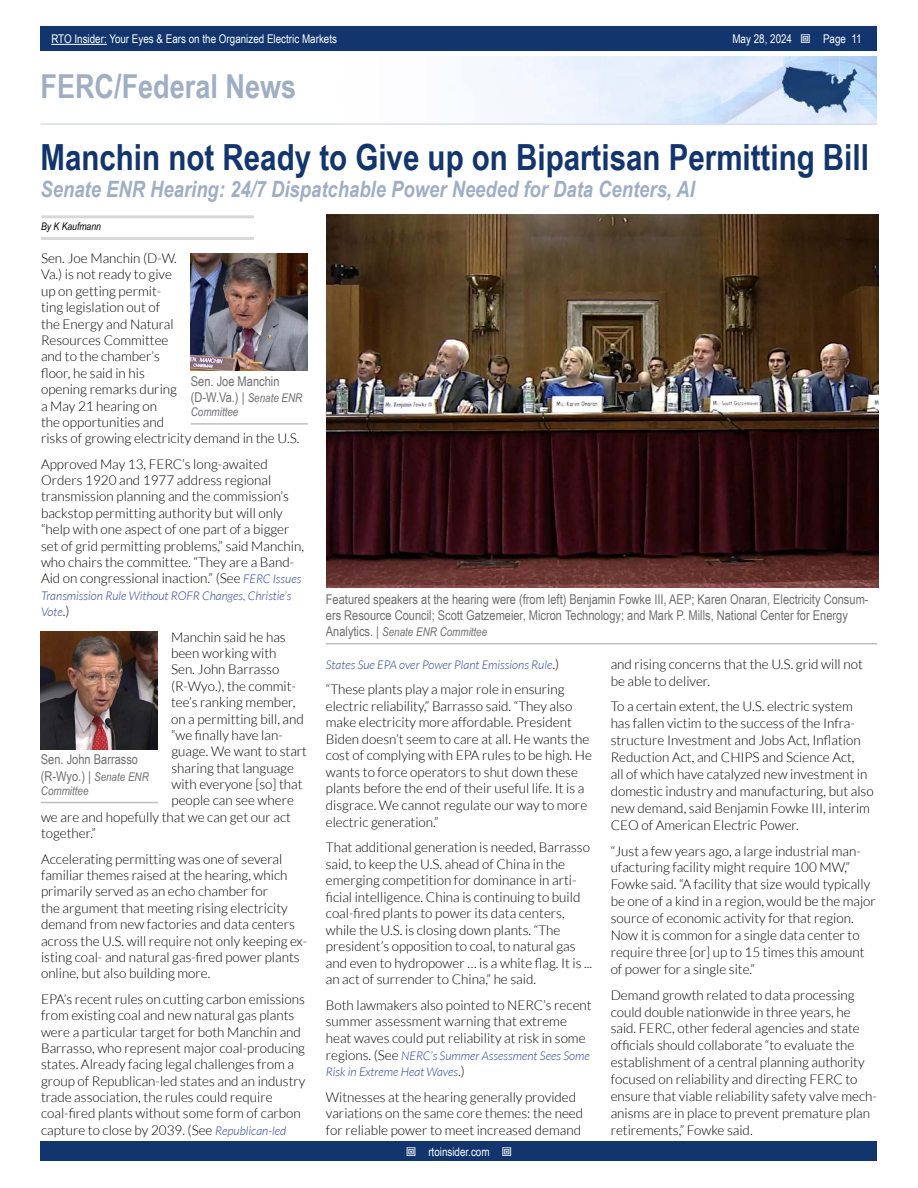
<style>
.page{position:relative;width:918px;height:1188px;background:#fff}
.page>*{position:absolute;margin:0;border:0;box-sizing:border-box;transform-origin:0 0}
.t1{font:700 36px "Arial Narrow";color:#11356c}
.t2{font:700 33px "Arial Narrow";color:#a0aec4}
.t3{font:italic 700 22.5px "Arial Narrow";color:#a0aec4}
.t4{font:300 13.5px/16.4px "Lato";color:#000}
.t5{font:13.5px/16.2px "Arial Narrow";color:#6d6e71}
.t6{font:italic 300 12px/16.4px "Lato";color:#25408f}
.t7{font:12px "Arial Narrow";color:#fff}
.t8{font:italic 12px "Arial Narrow";color:#6d6e71}
.t9{font:italic 10.5px "Arial Narrow";color:#000}
.s1{font-style:italic;font-size:12px;color:#25408f}
.s2{font-style:normal;font-size:13.5px;color:#000}
.s3{font-style:italic;font-size:12px}
.s4{font-style:normal;font-size:13.5px}
</style>
<div class="page">
<div style="left:41px;top:1142px;width:836px;height:19px;background:#11356c"></div>
<div style="left:41px;top:27px;width:836px;height:24px;background:#11356c"></div>
<hr style="left:51px;top:44px;width:56px;height:1px;background:#fff">
<img style="left:491px;top:56px;width:386px;height:67px">
<hr style="left:40px;top:123px;width:837px;height:2px;background:#d6deec">
<hr style="left:41px;top:215px;width:213px;height:3px;background:#d8d8d8">
<hr style="left:41px;top:237px;width:213px;height:3px;background:#d8d8d8">
<hr style="left:326px;top:643px;width:552px;height:1px;background:#bfbfbf">
<img style="left:326px;top:215px;width:553px;height:373px">
<img style="left:190px;top:253px;width:118px;height:117px">
<hr style="left:191px;top:423px;width:117px;height:2px;background:#bfbfbf">
<img style="left:40px;top:632px;width:118px;height:117px">
<hr style="left:41px;top:802px;width:117px;height:1px;background:#bfbfbf">
<p class="t7" style="left:51px;top:30px;width:287px">RTO Insider: Your Eyes &amp; Ears on the Organized Electric Markets</p>
<p class="t7" style="left:732px;top:30px;width:61px">May 28, 2024</p>
<p class="t7" style="left:823px;top:30px;width:40px">Page 11</p>
<h2 class="t2" style="left:40px;top:61px;width:257px">FERC/Federal News</h2>
<h1 class="t1" style="left:40px;top:130px;width:830px">Manchin not Ready to Give up on Bipartisan Permitting Bill</h1>
<h3 class="t3" style="left:40px;top:172px;width:656px">Senate ENR Hearing: 24/7 Dispatchable Power Needed for Data Centers, AI</h3>
<p class="t9" style="left:41px;top:219px;width:61px">By K Kaufmann</p>
<p class="t4" style="left:41px;top:250px;width:258px">Sen. Joe Manchin (D-W.<br>Va.) is not ready to give<br>up on getting permit-<br>ting legislation out of<br>the Energy and Natural<br>Resources Committee<br>and to the chamber’s<br>floor, he said in his<br>opening remarks during<br>a May 21 hearing on<br>the opportunities and<br>risks of growing electricity demand in the U.S.</p>
<p class="t4" style="left:41px;top:456px;width:264px">Approved May 13, FERC’s long-awaited Orders 1920 and 1977 address regional transmission planning and the commission’s backstop permitting authority but will only “help with one aspect of one part of a bigger set of grid permitting problems,” said Manchin, who chairs the committee. “They are a Band-Aid on congressional inaction.” (See <span class="s1">FERC Issues</span></p>
<p class="t6" style="left:41px;top:588px;width:252px">Transmission Rule Without ROFR Changes, Christie’s<br>Vote<span class="s2">.)</span></p>
<p class="t4" style="left:171px;top:629px;width:116px">Manchin said he has</p>
<p class="t4" style="left:171px;top:645px;width:107px">been working with</p>
<p class="t4" style="left:171px;top:661px;width:110px">Sen. John Barrasso</p>
<p class="t4" style="left:171px;top:678px;width:126px">(R-Wyo.), the commit-</p>
<p class="t4" style="left:171px;top:694px;width:126px">tee’s ranking member,</p>
<p class="t4" style="left:171px;top:711px;width:134px">on a permitting bill, and</p>
<p class="t4" style="left:171px;top:727px;width:113px">“we finally have lan-</p>
<p class="t4" style="left:171px;top:743px;width:137px">guage. We want to start</p>
<p class="t4" style="left:171px;top:760px;width:124px">sharing that language</p>
<p class="t4" style="left:171px;top:776px;width:133px">with everyone [so] that</p>
<p class="t4" style="left:171px;top:793px;width:124px">people can see where</p>
<p class="t4" style="left:41px;top:809px;width:252px">we are and hopefully that we can get our act</p>
<p class="t4" style="left:41px;top:825px;width:56px">together.”</p>
<p class="t4" style="left:41px;top:851px;width:268px">Accelerating permitting was one of several familiar themes raised at the hearing, which primarily served as an echo chamber for<br>the argument that meeting rising electricity demand from new factories and data centers across the U.S. will require not only keeping ex&shy;isting coal- and natural gas-fired power plants online, but also building more.</p>
<p class="t4" style="left:41px;top:991px;width:266px">EPA’s recent rules on cutting carbon emissions from existing coal and new natural gas plants were a particular target for both Manchin and Barrasso, who represent major coal-producing states. Already facing legal challenges from a group of Republican-led states and an industry trade association, the rules could require coal-fired plants without some form of carbon capture to close by 2039. (See <span class="s1">Republican-led</span></p>
<p class="t5" style="left:191px;top:372px;width:113px">Sen. Joe Manchin (D-W.Va.) | <span class="s3">Senate ENR</span></p>
<p class="t8" style="left:191px;top:404px;width:49px">Committee</p>
<p class="t5" style="left:326px;top:590px;width:544px">Featured speakers at the hearing were (from left) Benjamin Fowke III, AEP; Karen Onaran, Electricity Consum&shy;ers Resource Council; Scott Gatzemeier, Micron Technology; and Mark P. Mills, National Center for Energy</p>
<p class="t8" style="left:326px;top:624px;width:163px"><span class="s4">Analytics. |</span> Senate ENR Committee</p>
<p class="t6" style="left:326px;top:657px;width:235px">States Sue EPA over Power Plant Emissions Rule<span class="s2">.)</span></p>
<p class="t4" style="left:326px;top:681px;width:268px">“These plants play a major role in ensuring electric reliability,” Barrasso said. “They also make electricity more affordable. President Biden doesn’t seem to care at all. He wants the cost of complying with EPA rules to be high. He wants to force operators to shut down these plants before the end of their useful life. It is a disgrace. We cannot regulate our way to more electric generation.”</p>
<p class="t4" style="left:326px;top:839px;width:268px">That additional generation is needed, Barrasso said, to keep the U.S. ahead of China in the emerging competition for dominance in arti&shy;ficial intelligence. China is continuing to build coal-fired plants to power its data centers, while the U.S. is closing down plants. “The president’s opposition to coal, to natural gas and even to hydropower … is a white flag. It is ... an act of surrender to China,” he said.</p>
<p class="t4" style="left:326px;top:997px;width:267px">Both lawmakers also pointed to NERC’s recent summer assessment warning that extreme heat waves could put reliability at risk in some</p>
<p class="t6" style="left:326px;top:1048px;width:265px"><span class="s2">regions. (See</span> NERC’s Summer Assessment Sees Some<br>Risk in Extreme Heat Waves<span class="s2">.)</span></p>
<p class="t4" style="left:326px;top:1089px;width:259px">Witnesses at the hearing generally provided variations on the same core themes: the need for reliable power to meet increased demand</p>
<p class="t4" style="left:611px;top:655px;width:254px;line-height:17px">and rising concerns that the U.S. grid will not be able to deliver.</p>
<p class="t4" style="left:611px;top:698px;width:264px;line-height:17px">To a certain extent, the U.S. electric system has fallen victim to the success of the Infra&shy;structure Investment and Jobs Act, Inflation Reduction Act, and CHIPS and Science Act,<br>all of which have catalyzed new investment in domestic industry and manufacturing, but also new demand, said Benjamin Fowke III, interim CEO of American Electric Power.</p>
<p class="t4" style="left:611px;top:842px;width:267px;line-height:17px">“Just a few years ago, a large industrial man&shy;ufacturing facility might require 100 MW,” Fowke said. “A facility that size would typically be one of a kind in a region, would be the major source of economic activity for that region.<br>Now it is common for a single data center to require three [or] up to 15 times this amount of power for a single site.”</p>
<p class="t4" style="left:611px;top:986px;width:268px;line-height:17px">Demand growth related to data processing could double nationwide in three years, he said. FERC, other federal agencies and state officials should collaborate “to evaluate the establishment of a central planning authority focused on reliability and directing FERC to ensure that viable reliability safety valve mech&shy;anisms are in place to prevent premature plan retirements,” Fowke said.</p>
<p class="t5" style="left:41px;top:751px;width:109px">Sen. John Barrasso (R-Wyo.) | <span class="s3">Senate ENR</span></p>
<p class="t8" style="left:41px;top:782px;width:49px">Committee</p>
<p class="t7" style="left:428px;top:1143px;width:63px">rtoinsider.com</p>
</div>
